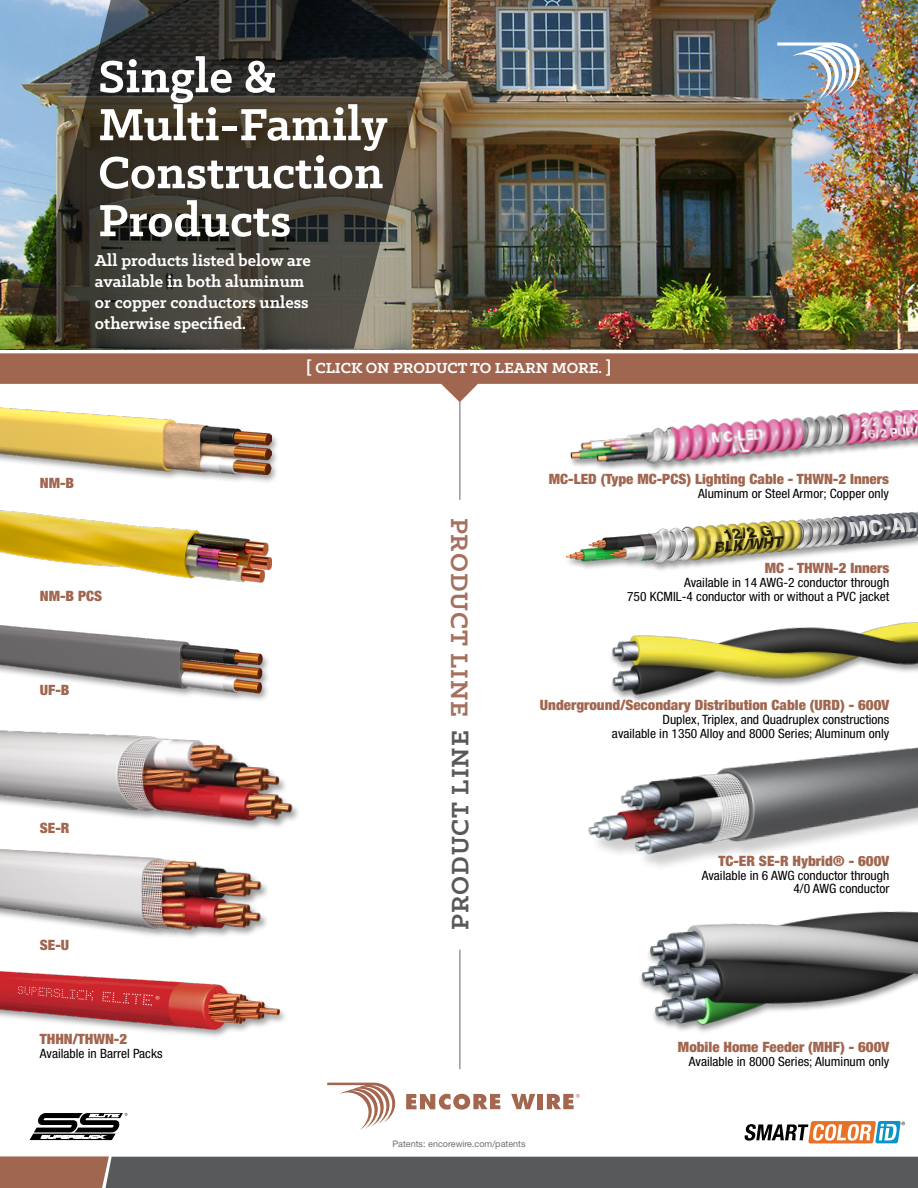
<style>
.page{position:relative;width:918px;height:1188px;background:#fff}
.page>*{position:absolute;margin:0;border:0;box-sizing:border-box;transform-origin:0 0}
.t1{font:700 51px/48px "Klinic Slab";color:#fff}
.t2{font:700 27px "Klinic Slab";letter-spacing:.035em;color:#58595b}
.t3{font:700 27px "Klinic Slab";letter-spacing:.035em;color:#a5715e}
.t4{font:700 18px/21px "Klinic Slab";color:#fff}
.t5{font:700 16.5px "Klinic Slab";color:#fff}
.t6{font:900 condensed 14.25px "Helvetica Neue LT Std";color:#a1664f;scale:1.05 1}
.t7{font:condensed 12.9px/14px "Helvetica Neue LT Std";color:#000;text-align:right;scale:1.05 1}
.t8{font:9px "Helvetica Neue LT Std";color:#6d6e71}
.s1{font-size:18px}
</style>
<div class="page">
<img style="left:0;top:0;width:918px;height:349px">
<hr style="left:459px;top:363px;width:2px;height:137px;background:#97999c">
<svg style="left:0;top:353px;width:918px;height:49px;fill:#a1664f"></svg>
<svg style="left:0;top:1156px;width:918px;height:32px;background:#645e5d"></svg>
<svg style="left:30px;top:1113px;width:98px;height:27px"></svg>
<svg style="left:24px;top:0;width:420px;height:349px;background:#484740"></svg>
<hr style="left:459px;top:950px;width:2px;height:119px;background:#97999c">
<svg style="left:406px;top:1094px;width:94px;height:16px"></svg>
<svg style="left:511px;top:1094px;width:24px;height:15px"></svg>
<div style="left:538px;top:1094px;width:5px;height:15px;background:#a4664e"></div>
<svg style="left:547px;top:1094px;width:33px;height:15px"></svg>
<svg style="left:327px;top:1083px;width:69px;height:47px"></svg>
<img style="left:777px;top:42px;width:89px;height:59px">
<img style="left:0;top:971px;width:285px;height:66px">
<div style="left:0;top:406px;width:280px;height:78px;background:#000;opacity:.4"></div>
<img style="left:0;top:400px;width:272px;height:63px">
<img style="left:0;top:625px;width:268px;height:75px">
<img style="left:0;top:849px;width:268px;height:89px">
<img style="left:0;top:730px;width:298px;height:99px">
<img style="left:0;top:463px;width:272px;height:120px">
<svg style="left:744px;top:1121px;width:161px;height:22px"></svg>
<img style="left:640px;top:911px;width:278px;height:121px">
<div style="left:568px;top:409px;width:350px;height:63px;background:#000;opacity:.4"></div>
<img style="left:568px;top:411px;width:350px;height:61px">
<img style="left:567px;top:511px;width:351px;height:58px">
<img style="left:611px;top:622px;width:307px;height:77px">
<img style="left:588px;top:747px;width:330px;height:120px">
<h1 class="t1" style="left:98px;top:51px;width:291px">Single &amp;<br>Multi-Family<br>Construction<br>Products</h1>
<h3 class="t4" style="left:95px;top:250px;width:217px">All products listed below are available in both aluminum or copper conductors unless otherwise specified.</h3>
<p class="t6" style="left:40px;top:474px;width:34px">NM-B</p>
<p class="t6" style="left:40px;top:587px;width:61px">NM-B PCS</p>
<p class="t6" style="left:40px;top:681px;width:30px">UF-B</p>
<p class="t6" style="left:40px;top:819px;width:30px">SE-R</p>
<p class="t6" style="left:40px;top:936px;width:30px">SE-U</p>
<p class="t6" style="left:40px;top:1030px;width:85px">THHN/THWN-2</p>
<p class="t7" style="left:40px;top:1046px;width:118px">Available in Barrel Packs</p>
<p class="t5" style="left:306px;top:357px;width:307px"><span class="s1">[</span> CLICK ON PRODUCT TO LEARN MORE. <span class="s1">]</span></p>
<h2 class="t3" style="left:477px;top:518px;width:201px;rotate:90deg">PRODUCT LINE</h2>
<h2 class="t2" style="left:442px;top:930px;width:201px;rotate:-90deg">PRODUCT LINE</h2>
<p class="t6" style="left:549px;top:470px;width:326px">MC-LED (Type MC-PCS) Lighting Cable - THWN-2 Inners</p>
<p class="t7" style="left:698px;top:486px;width:183px">Aluminum or Steel Armor; Copper only</p>
<p class="t6" style="left:765px;top:559px;width:120px">MC - THWN-2 Inners</p>
<p class="t7" style="left:627px;top:575px;width:251px">Available in 14 AWG-2 conductor through<br>750 KCMIL-4 conductor with or without a PVC jacket</p>
<p class="t6" style="left:540px;top:696px;width:334px">Underground/Secondary Distribution Cable (URD) - 600V</p>
<p class="t7" style="left:612px;top:712px;width:266px">Duplex, Triplex, and Quadruplex constructions<br>available in 1350 Alloy and 8000 Series; Aluminum only</p>
<p class="t6" style="left:718px;top:852px;width:164px">TC-ER SE-R Hybrid® - 600V</p>
<p class="t7" style="left:702px;top:868px;width:180px">Available in 6 AWG conductor through<br>4/0 AWG conductor</p>
<p class="t8" style="left:392px;top:1139px;width:135px">Patents: encorewire.com/patents</p>
<p class="t6" style="left:678px;top:1039px;width:203px">Mobile Home Feeder (MHF) - 600V</p>
<p class="t7" style="left:689px;top:1055px;width:193px">Available in 8000 Series; Aluminum only</p>
</div>
